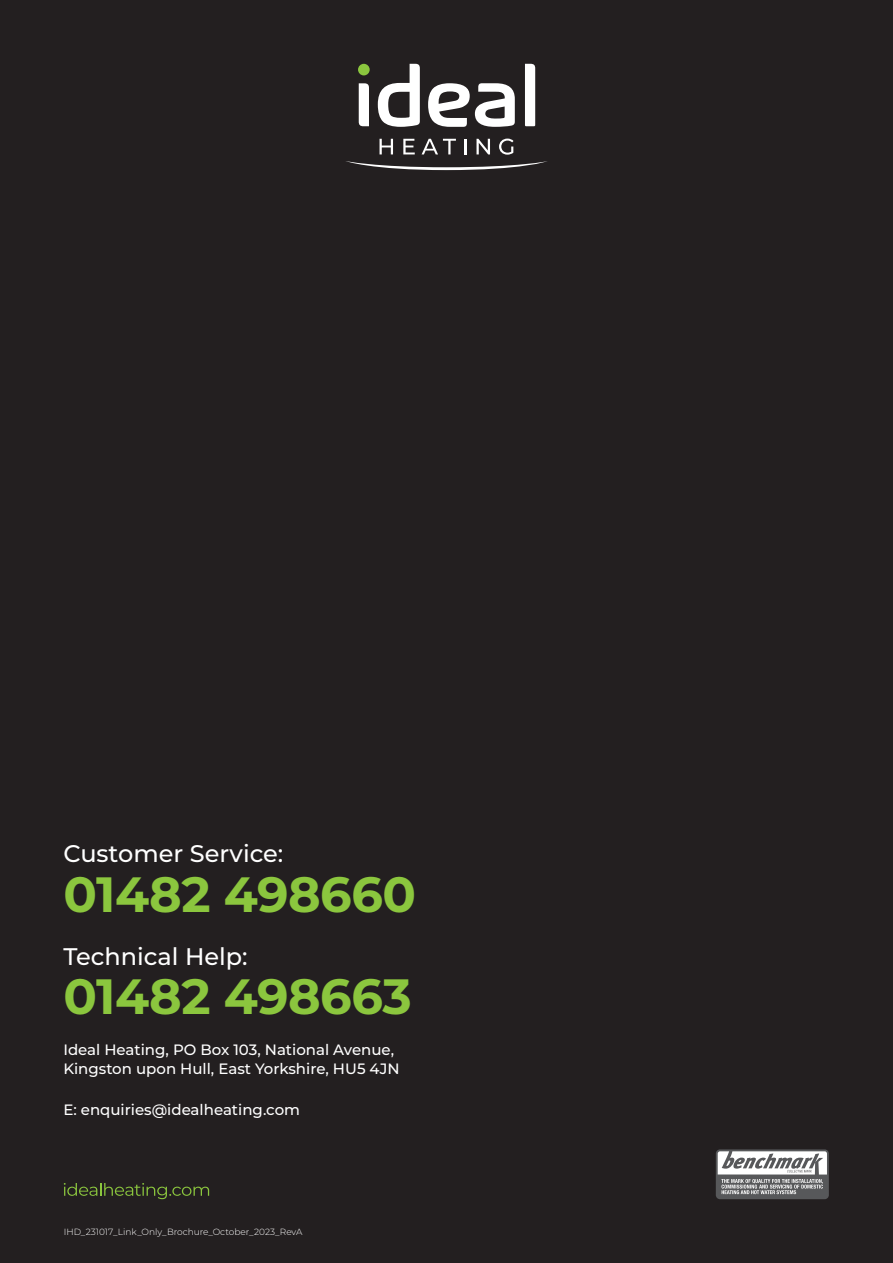
<style>
.page{position:relative;width:893px;height:1263px;background:#231f20}
.page>*{position:absolute;margin:0;border:0;box-sizing:border-box;transform-origin:0 0}
.t1{font:700 49.5px "Montserrat";letter-spacing:-.01em;color:#8bc63e}
.t2{font:500 24px "Montserrat";color:#fff}
.t3{font:500 15px/19.5px "Montserrat";color:#fff}
.t4{font:300 9px "Montserrat";color:#fff}
</style>
<div class="page">
<svg style="left:716px;top:1149px;width:113px;height:50px;background:#9a9a9b"></svg>
<svg style="left:64px;top:1183px;width:145px;height:16px"></svg>
<svg style="left:346px;top:161px;width:201px;height:9px"></svg>
<svg style="left:378px;top:64px;width:42px;height:63px"></svg>
<svg style="left:525px;top:64px;width:10px;height:62px"></svg>
<svg style="left:359px;top:83px;width:10px;height:43px"></svg>
<svg style="left:428px;top:83px;width:87px;height:44px"></svg>
<svg style="left:380px;top:139px;width:13px;height:15px"></svg>
<svg style="left:403px;top:139px;width:12px;height:15px"></svg>
<svg style="left:422px;top:139px;width:34px;height:15px"></svg>
<svg style="left:464px;top:139px;width:2px;height:15px"></svg>
<svg style="left:476px;top:139px;width:14px;height:15px"></svg>
<svg style="left:499px;top:139px;width:14px;height:16px"></svg>
<div style="left:358px;top:64px;width:12px;height:11px;background:#8bc63e;border-radius:50%"></div>
<h2 class="t2" style="left:63px;top:837px;width:221px">Customer Service:</h2>
<h1 class="t1" style="left:63px;top:858px;width:354px">01482 498660</h1>
<h2 class="t2" style="left:63px;top:939px;width:186px">Technical Help:</h2>
<h1 class="t1" style="left:63px;top:961px;width:350px">01482 498663</h1>
<p class="t3" style="left:63px;top:1039px;width:338px">Ideal Heating, PO Box 103, National Avenue,<br>Kingston upon Hull, East Yorkshire, HU5 4JN</p>
<p class="t3" style="left:63px;top:1099px;width:238px">E: enquiries@idealheating.com</p>
<p class="t4" style="left:64px;top:1226px;width:240px">IHD_231017_Link_Only_Brochure_October_2023_RevA</p>
</div>
